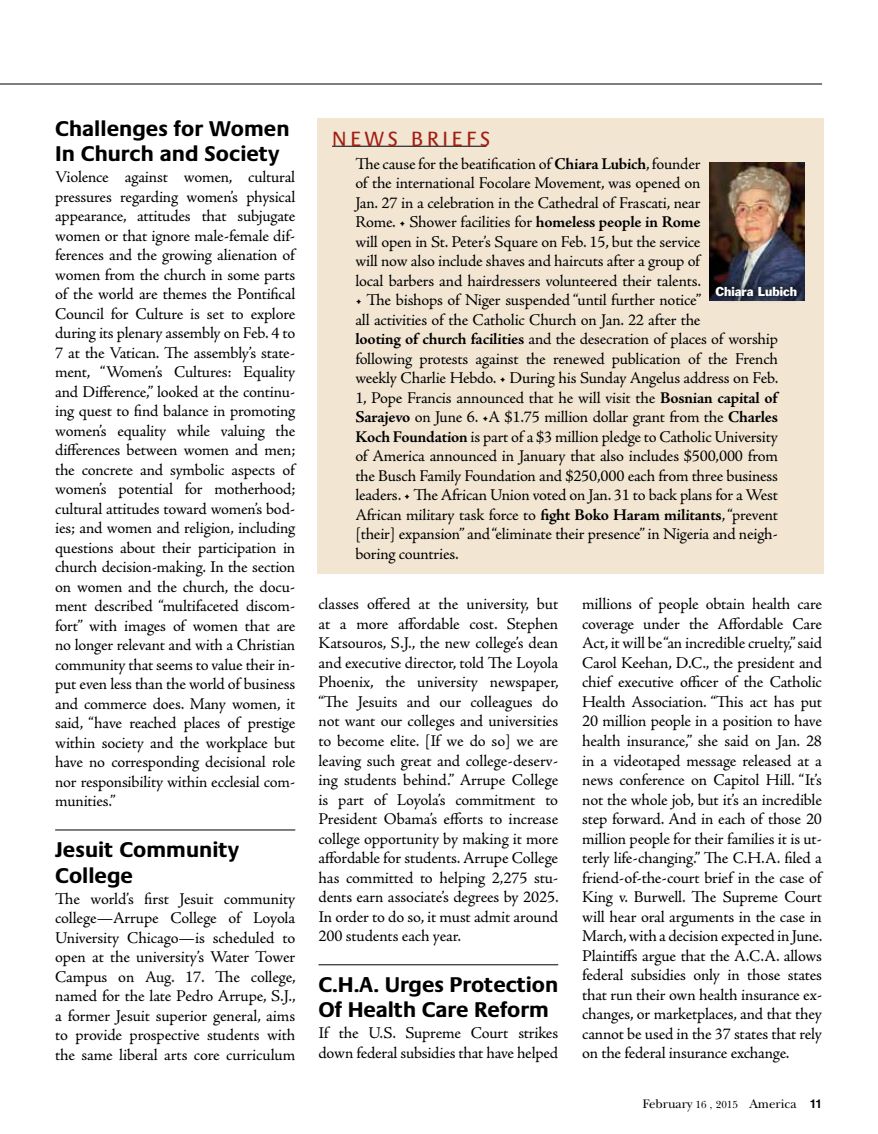
<style>
.page{position:relative;width:878px;height:1134px;background:#fff}
.page>*{position:absolute;margin:0;border:0;box-sizing:border-box;transform-origin:0 0}
.t1{font:700 21.75px/25.5px "Praxis LT Pro";color:#000}
.t2{font:21px "Praxis LT Pro";letter-spacing:.18em;color:#a21f14}
.t3{font:16.5px/19.5px "Adobe Jenson Pro";letter-spacing:-.015em;color:#000;text-align:justify}
.t4{font:12.75px "New Baskerville ITC";color:#000}
.t5{font:12px "Franklin Gothic Std";color:#fff}
.s1{font-weight:700}
.s2{font-size:10.5px}
.s3{font-family:"Helvetica LT Std";font-weight:700;font-size:12px}
</style>
<div class="page">
<hr style="left:55px;top:830px;width:240px;height:1px;background:#000">
<div style="left:317px;top:118px;width:506px;height:456px;background:#f2e6d3"></div>
<hr style="left:318px;top:965px;width:240px;height:1px;background:#000">
<hr style="left:0;top:84px;width:822px;height:1px;background:#000">
<hr style="left:332px;top:146px;width:154px;height:1px;background:#000">
<img style="left:709px;top:162px;width:95px;height:116px">
<div style="left:708px;top:278px;width:96px;height:26px;background:#000;opacity:.75"></div>
<h1 class="t1" style="left:55px;top:116px;width:236px">Challenges for Women<br>In Church and Society</h1>
<p class="t3" style="left:55px;top:168px;width:242px">Violence against women, cultural pressures regarding women’s physical appearance, attitudes that subjugate women or that ignore male-female dif&shy;ferences and the growing alienation of women from the church in some parts of the world are themes the Pontifical Council for Culture is set to explore during its plenary assembly on Feb. 4 to 7 at the Vatican. The assembly’s state&shy;ment, “Women’s Cultures: Equality and Difference,” looked at the continu&shy;ing quest to find balance in promoting women’s equality while valuing the differences between women and men; the concrete and symbolic aspects of women’s potential for motherhood; cultural attitudes toward women’s bod&shy;ies; and women and religion, including questions about their participation in church decision-making. In the section on women and the church, the docu&shy;ment described “multifaceted discom&shy;fort” with images of women that are no longer relevant and with a Christian community that seems to value their in&shy;put even less than the world of business and commerce does. Many women, it said, “have reached places of prestige within society and the workplace but have no corresponding decisional role nor responsibility within ecclesial com&shy;munities.”</p>
<h1 class="t1" style="left:55px;top:837px;width:185px">Jesuit Community<br>College</h1>
<p class="t3" style="left:55px;top:889px;width:242px">The world’s first Jesuit community college—Arrupe College of Loyola University Chicago—is scheduled to open at the university’s Water Tower Campus on Aug. 17. The college, named for the late Pedro Arrupe, S.J., a former Jesuit superior general, aims to provide prospective students with the same liberal arts core curriculum</p>
<p class="t2" style="left:332px;top:127px;width:160px">NEWS BRIEFS</p>
<p class="t3" style="left:355px;top:154px;width:347px">The cause for the beatification of <span class="s1">Chiara Lubich</span>, founder of the international Focolare Movement, was opened on Jan. 27 in a celebration in the Cathedral of Frascati, near Rome. • Shower facilities for <span class="s1">homeless people in Rome </span>will open in St. Peter’s Square on Feb. 15, but the service will now also include shaves and haircuts after a group of local barbers and hairdressers volunteered their talents.</p>
<p class="t3" style="left:355px;top:290px;width:424px;text-align:left">• The bishops of Niger suspended “until further notice”<br>all activities of the Catholic Church on Jan. 22 after the<br><span class="s1">looting of church facilities</span> and the desecration of places of worship following protests against the renewed publication of the French weekly Charlie Hebdo. • During his Sunday Angelus address on Feb.<br>1, Pope Francis announced that he will visit the <span class="s1">Bosnian capital of Sarajevo</span> on June 6. •A $1.75 million dollar grant from the <span class="s1">Charles Koch Foundation</span> is part of a $3 million pledge to Catholic University of America announced in January that also includes $500,000 from the Busch Family Foundation and $250,000 each from three business leaders. • The African Union voted on Jan. 31 to back plans for a West African military task force to <span class="s1">fight Boko Haram militants</span>, “prevent [their] expansion” and “eliminate their presence” in Nigeria and neigh&shy;boring countries.</p>
<p class="t3" style="left:318px;top:595px;width:242px">classes offered at the university, but at a more affordable cost. Stephen Katsouros, S.J., the new college’s dean and executive director, told The Loyola Phoenix, the university newspaper, “The Jesuits and our colleagues do not want our colleges and universities to become elite. [If we do so] we are leaving such great and college-deserv&shy;ing students behind.” Arrupe College is part of Loyola’s commitment to President Obama’s efforts to increase college opportunity by making it more affordable for students. Arrupe College has committed to helping 2,275 stu&shy;dents earn associate’s degrees by 2025.<br>In order to do so, it must admit around 200 students each year.</p>
<h1 class="t1" style="left:318px;top:972px;width:241px">C.H.A. Urges Protection<br>Of Health Care Reform</h1>
<p class="t3" style="left:318px;top:1024px;width:241px">If the U.S. Supreme Court strikes down federal subsidies that have helped</p>
<p class="t5" style="left:715px;top:283px;width:83px">Chiara Lubich</p>
<p class="t3" style="left:582px;top:595px;width:242px">millions of people obtain health care coverage under the Affordable Care Act, it will be “an incredible cruelty,” said Carol Keehan, D.C., the president and chief executive officer of the Catholic Health Association. “This act has put 20 million people in a position to have health insurance,” she said on Jan. 28 in a videotaped message released at a news conference on Capitol Hill. “It’s not the whole job, but it’s an incredible step forward. And in each of those 20 million people for their families it is ut&shy;terly life-changing.” The C.H.A. filed a friend-of-the-court brief in the case of King v. Burwell. The Supreme Court will hear oral arguments in the case in March, with a decision expected in June.<br>Plaintiffs argue that the A.C.A. allows federal subsidies only in those states that run their own health insurance ex&shy;changes, or marketplaces, and that they cannot be used in the 37 states that rely on the federal insurance exchange.</p>
<p class="t4" style="left:642px;top:1097px;width:181px">February <span class="s2">16 , 2015</span> America <span class="s3">11</span></p>
</div>
